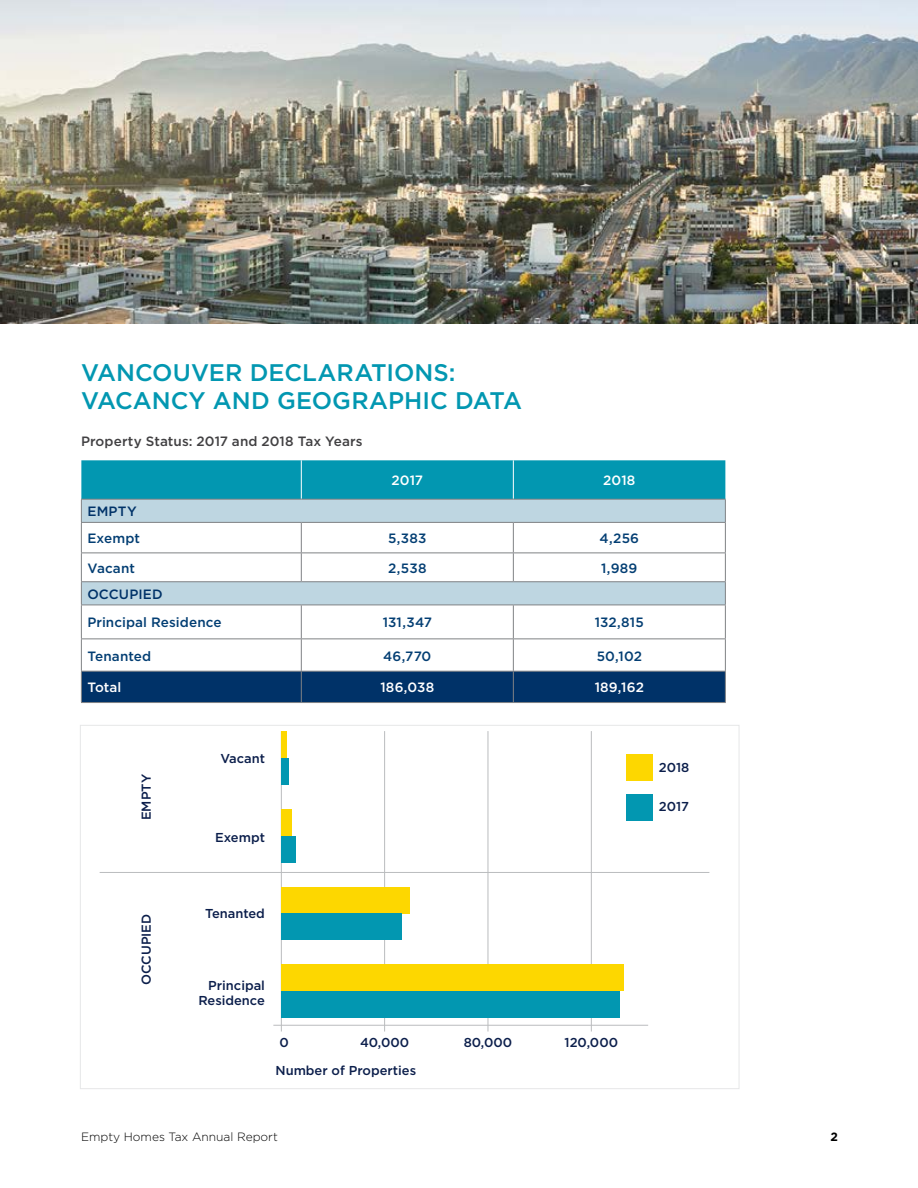
<style>
.page{position:relative;width:918px;height:1188px;background:#fff}
.page>*{position:absolute;margin:0;border:0;box-sizing:border-box;transform-origin:0 0}
.t1{font:500 24px/28.5px "Gotham HTF";color:#0297b1}
.t2{font:500 13.5px "Gotham HTF";letter-spacing:.01em;color:#033e73}
.t3{font:500 13.5px "Gotham HTF";letter-spacing:.005em;color:#414042}
.t4{font:500 13.5px "Gotham HTF";letter-spacing:.01em;color:#fff}
.t5{font:500 13.5px "Gotham HTF";letter-spacing:.015em;color:#003268}
.t6{font:500 12.9px/15.5px "Gotham HTF";color:#0b1e4b;text-align:right}
.t7{font:300 12px "Gotham HTF";color:#000}
.t8{font:700 12px "Gotham HTF";color:#000}
</style>
<div class="page">
<hr style="left:281px;top:731px;width:1px;height:301px;background:#babcbe">
<hr style="left:384px;top:731px;width:1px;height:301px;background:#babcbe">
<hr style="left:100px;top:872px;width:609px;height:1px;background:#babcbe">
<hr style="left:487px;top:731px;width:1px;height:301px;background:#babcbe">
<hr style="left:273px;top:1025px;width:375px;height:1px;background:#babcbe">
<hr style="left:591px;top:731px;width:1px;height:301px;background:#babcbe">
<div style="left:281px;top:731px;width:6px;height:27px;background:#fdd700"></div>
<div style="left:281px;top:758px;width:8px;height:27px;background:#0297b1"></div>
<div style="left:281px;top:809px;width:11px;height:27px;background:#fdd700"></div>
<div style="left:281px;top:836px;width:15px;height:26px;background:#0297b1"></div>
<div style="left:626px;top:754px;width:26px;height:27px;background:#fdd700"></div>
<div style="left:626px;top:794px;width:26px;height:27px;background:#0297b1"></div>
<div style="left:281px;top:887px;width:129px;height:26px;background:#fdd700"></div>
<div style="left:281px;top:913px;width:121px;height:27px;background:#0297b1"></div>
<div style="left:281px;top:965px;width:343px;height:26px;background:#fdd700"></div>
<div style="left:281px;top:991px;width:339px;height:27px;background:#0297b1"></div>
<svg style="left:82px;top:523px;width:643px;height:82px"></svg>
<div style="left:82px;top:672px;width:643px;height:30px;background:#003268"></div>
<svg style="left:81px;top:460px;width:645px;height:62px;background:#49adc1"></svg>
<hr style="left:81px;top:522px;width:220px;height:1px;background:#808285">
<hr style="left:81px;top:523px;width:1px;height:30px;background:#808285">
<hr style="left:301px;top:522px;width:212px;height:1px;background:#808285">
<hr style="left:301px;top:523px;width:1px;height:30px;background:#808285">
<hr style="left:513px;top:522px;width:213px;height:1px;background:#808285">
<hr style="left:513px;top:523px;width:1px;height:30px;background:#808285">
<hr style="left:725px;top:523px;width:1px;height:30px;background:#808285">
<hr style="left:81px;top:553px;width:220px;height:1px;background:#808285">
<hr style="left:301px;top:553px;width:212px;height:1px;background:#808285">
<svg style="left:301px;top:553px;width:1px;height:28px"></svg>
<hr style="left:513px;top:553px;width:213px;height:1px;background:#808285">
<svg style="left:513px;top:553px;width:1px;height:28px"></svg>
<hr style="left:81px;top:581px;width:220px;height:1px;background:#808285">
<svg style="left:81px;top:553px;width:1px;height:52px"></svg>
<hr style="left:301px;top:581px;width:212px;height:1px;background:#808285">
<hr style="left:513px;top:581px;width:213px;height:1px;background:#808285">
<svg style="left:725px;top:553px;width:1px;height:52px"></svg>
<hr style="left:81px;top:605px;width:220px;height:1px;background:#808285">
<hr style="left:81px;top:605px;width:1px;height:33px;background:#808285">
<hr style="left:301px;top:605px;width:212px;height:1px;background:#808285">
<hr style="left:301px;top:605px;width:1px;height:33px;background:#808285">
<hr style="left:513px;top:605px;width:213px;height:1px;background:#808285">
<hr style="left:513px;top:605px;width:1px;height:33px;background:#808285">
<hr style="left:725px;top:605px;width:1px;height:33px;background:#808285">
<hr style="left:81px;top:638px;width:220px;height:1px;background:#808285">
<hr style="left:81px;top:639px;width:1px;height:32px;background:#808285">
<hr style="left:301px;top:638px;width:212px;height:1px;background:#808285">
<hr style="left:301px;top:639px;width:1px;height:32px;background:#808285">
<hr style="left:513px;top:638px;width:213px;height:1px;background:#808285">
<hr style="left:513px;top:639px;width:1px;height:32px;background:#808285">
<hr style="left:725px;top:639px;width:1px;height:32px;background:#808285">
<hr style="left:81px;top:671px;width:220px;height:1px;background:#808285">
<hr style="left:81px;top:672px;width:1px;height:30px;background:#808285">
<hr style="left:301px;top:671px;width:212px;height:1px;background:#808285">
<hr style="left:301px;top:672px;width:1px;height:30px;background:#808285">
<hr style="left:513px;top:671px;width:213px;height:1px;background:#808285">
<hr style="left:513px;top:672px;width:1px;height:30px;background:#808285">
<hr style="left:725px;top:672px;width:1px;height:30px;background:#808285">
<hr style="left:81px;top:702px;width:220px;height:1px;background:#808285">
<hr style="left:301px;top:702px;width:212px;height:1px;background:#808285">
<hr style="left:513px;top:702px;width:213px;height:1px;background:#808285">
<img style="left:0;top:0;width:918px;height:324px">
<h1 class="t1" style="left:81px;top:357px;width:443px">VANCOUVER DECLARATIONS:<br>VACANCY AND GEOGRAPHIC DATA</h1>
<p class="t3" style="left:81px;top:433px;width:283px">Property Status: 2017 and 2018 Tax Years</p>
<p class="t4" style="left:392px;top:473px;width:33px">2017</p>
<p class="t4" style="left:603px;top:473px;width:34px">2018</p>
<p class="t5" style="left:87px;top:504px;width:51px">EMPTY</p>
<p class="t2" style="left:87px;top:531px;width:54px">Exempt</p>
<p class="t2" style="left:388px;top:531px;width:40px">5,383</p>
<p class="t2" style="left:600px;top:531px;width:41px">4,256</p>
<p class="t2" style="left:87px;top:560px;width:49px">Vacant</p>
<p class="t2" style="left:388px;top:560px;width:40px">2,538</p>
<p class="t2" style="left:601px;top:560px;width:38px">1,989</p>
<p class="t5" style="left:87px;top:586px;width:77px">OCCUPIED</p>
<p class="t2" style="left:87px;top:615px;width:136px">Principal Residence</p>
<p class="t2" style="left:383px;top:615px;width:51px">131,347</p>
<p class="t2" style="left:595px;top:615px;width:50px">132,815</p>
<p class="t2" style="left:87px;top:648px;width:65px">Tenanted</p>
<p class="t2" style="left:383px;top:648px;width:50px">46,770</p>
<p class="t2" style="left:597px;top:648px;width:47px">50,102</p>
<p class="t4" style="left:87px;top:680px;width:36px">Total</p>
<p class="t4" style="left:380px;top:680px;width:55px">186,038</p>
<p class="t4" style="left:595px;top:680px;width:51px">189,162</p>
<p class="t6" style="left:138px;top:820px;width:48px;rotate:-90deg">EMPTY</p>
<p class="t6" style="left:220px;top:751px;width:46px">Vacant</p>
<p class="t6" style="left:215px;top:829px;width:51px">Exempt</p>
<p class="t6" style="left:659px;top:759px;width:32px">2018</p>
<p class="t6" style="left:659px;top:798px;width:32px">2017</p>
<p class="t6" style="left:138px;top:985px;width:73px;rotate:-90deg">OCCUPIED</p>
<p class="t6" style="left:205px;top:905px;width:61px">Tenanted</p>
<p class="t6" style="left:198px;top:977px;width:68px">Principal<br>Residence</p>
<p class="t6" style="left:280px;top:1034px;width:11px">0</p>
<p class="t6" style="left:360px;top:1034px;width:51px">40,000</p>
<p class="t6" style="left:464px;top:1034px;width:50px">80,000</p>
<p class="t6" style="left:565px;top:1034px;width:55px">120,000</p>
<p class="t6" style="left:275px;top:1063px;width:142px">Number of Properties</p>
<p class="t7" style="left:81px;top:1130px;width:198px">Empty Homes Tax Annual Report</p>
<p class="t8" style="left:831px;top:1130px;width:9px">2</p>
</div>
